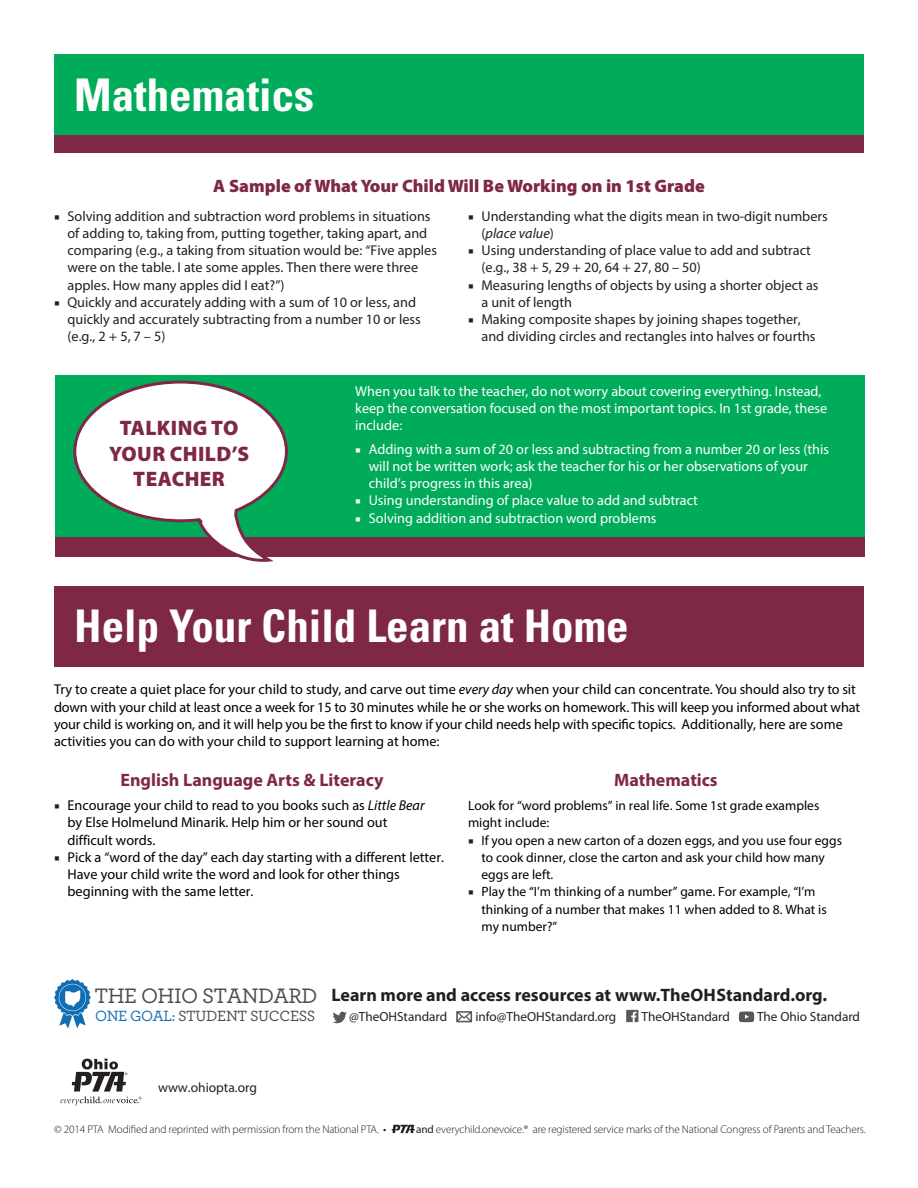
<style>
.page{position:relative;width:918px;height:1188px;background:#fff}
.page>*{position:absolute;margin:0;border:0;box-sizing:border-box;transform-origin:0 0}
.t1{font:700 condensed 45px "Univers LT Std";color:#fff}
.t2{font:500 21.9px "Archer";letter-spacing:-.025em;color:#4b4c4f}
.t3{font:900 21px/25.2px "Myriad Pro";letter-spacing:.02em;color:#7e2846;text-align:center}
.t4{font:700 18px "Myriad Pro";color:#231f20}
.Paragraph_Style_1{font:900 18px "Myriad Pro";color:#7e2846}
.Paragraph_Style_1-2{font:700 18px "Myriad Pro";color:#7e2846}
.t5{font:500 15.6px "Archer";letter-spacing:-.025em;color:#4b4c4f}
.d-bullet_main{font:14.25px/17.2px "Myriad Pro";color:#231f20}
.d-bullet_main-2{font:14.25px/17.2px "Myriad Pro";color:#000}
.d-bullet_main-3{font:14.25px/17.2px "Myriad Pro";color:#fff}
.d-green_box_text{font:14.25px/17.2px "Myriad Pro";color:#fff}
.d-bullet_main-4{font:13.5px/17.2px "Myriad Pro";color:#000}
.t6{font:13.5px "Myriad Pro";color:#231f20}
.t7{font:13.2px "Myriad Pro";color:#231f20}
.t8{font:300 11.25px "Myriad Pro";letter-spacing:-.015em;color:#231f20}
.s1{font-family:"Minion Pro"}
.s2{font-style:italic}
.s3{font-family:"Minion Pro";color:#231f20}
.s4{font-family:"Minion Pro";font-size:14.25px;color:#231f20}
.s5{color:#126eb4}
.s6{font-weight:400}
</style>
<div class="page">
<div style="left:55px;top:503px;width:810px;height:54px;background:#7e2846"></div>
<div style="left:55px;top:375px;width:810px;height:162px;background:#00ac5a"></div>
<div style="left:54px;top:99px;width:810px;height:54px;background:#7e2846"></div>
<div style="left:54px;top:54px;width:810px;height:81px;background:#00ac5a"></div>
<svg style="left:73px;top:380px;width:215px;height:182px"></svg>
<div style="left:54px;top:586px;width:810px;height:81px;background:#7e2846"></div>
<svg style="left:392px;top:1125px;width:23px;height:8px"></svg>
<svg style="left:333px;top:1012px;width:14px;height:11px"></svg>
<svg style="left:456px;top:1011px;width:16px;height:11px"></svg>
<svg style="left:626px;top:1010px;width:12px;height:12px"></svg>
<svg style="left:739px;top:1011px;width:15px;height:11px"></svg>
<svg style="left:54px;top:979px;width:37px;height:50px"></svg>
<svg style="left:60px;top:1059px;width:81px;height:46px"></svg>
<p class="t1" style="left:74px;top:67px;width:241px">Mathematics</p>
<p class="Paragraph_Style_1" style="left:213px;top:174px;width:493px">A Sample of What Your Child Will Be Working on in 1st Grade</p>
<p class="d-bullet_main" style="left:68px;top:207px;width:371px;text-indent:-14px"><span class="s1">■</span> Solving addition and subtraction word problems in situations of adding to, taking from, putting together, taking apart, and comparing (e.g., a taking from situation would be: “Five apples were on the table. I ate some apples. Then there were three apples. How many apples did I eat?”)</p>
<p class="d-bullet_main" style="left:68px;top:293px;width:355px;text-indent:-14px"><span class="s1">■</span> Quickly and accurately adding with a sum of 10 or less, and quickly and accurately subtracting from a number 10 or less (e.g., 2 + 5, 7 – 5)</p>
<p class="d-bullet_main" style="left:482px;top:207px;width:348px;text-indent:-14px"><span class="s1">■</span> Understanding what the digits mean in two-digit numbers (<span class="s2">place value</span>)</p>
<p class="d-bullet_main" style="left:482px;top:242px;width:331px;text-indent:-14px"><span class="s1">■</span> Using understanding of place value to add and subtract (e.g., 38 + 5, 29 + 20, 64 + 27, 80 – 50)</p>
<p class="d-bullet_main" style="left:482px;top:276px;width:339px;text-indent:-14px"><span class="s1">■</span> Measuring lengths of objects by using a shorter object as a unit of length</p>
<p class="d-bullet_main" style="left:482px;top:311px;width:336px;text-indent:-14px"><span class="s1">■</span> Making composite shapes by joining shapes together, and dividing circles and rectangles into halves or fourths</p>
<p class="t3" style="left:109px;top:415px;width:142px">TALKING TO<br>YOUR CHILD’S<br>TEACHER</p>
<p class="d-green_box_text" style="left:355px;top:382px;width:474px">When you talk to the teacher, do not worry about covering everything. Instead, keep the conversation focused on the most important topics. In 1st grade, these include:</p>
<p class="d-bullet_main-3" style="left:369px;top:440px;width:462px;text-indent:-14px"><span class="s1">■</span> Adding with a sum of 20 or less and subtracting from a number 20 or less (this will not be written work; ask the teacher for his or her observations of your child’s progress in this area)</p>
<p class="d-bullet_main-3" style="left:355px;top:492px;width:344px"><span class="s1">■</span> Using understanding of place value to add and subtract</p>
<p class="d-bullet_main-3" style="left:355px;top:509px;width:303px"><span class="s1">■</span> Solving addition and subtraction word problems</p>
<p class="t1" style="left:74px;top:599px;width:556px">Help Your Child Learn at Home</p>
<p class="d-bullet_main-2" style="left:54px;top:681px;width:808px">Try to create a quiet place for your child to study, and carve out time <span class="s2">every day</span> when your child can concentrate. You should also try to sit down with your child at least once a week for 15 to 30 minutes while he or she works on homework. This will keep you informed about what your child is working on, and it will help you be the first to know if your child needs help with specific topics. Additionally, here are some activities you can do with your child to support learning at home:</p>
<p class="Paragraph_Style_1-2" style="left:121px;top:768px;width:264px">English Language Arts &amp; Literacy</p>
<p class="d-bullet_main-2" style="left:54px;top:796px;width:372px"><span class="s3">■</span> Encourage your child to read to you books such as <span class="s2">Little Bear</span></p>
<p class="d-bullet_main-2" style="left:67px;top:814px;width:321px">by Else Holmelund Minarik. Help him or her sound out</p>
<p class="d-bullet_main-2" style="left:67px;top:831px;width:89px">difficult words.</p>
<p class="d-bullet_main-2" style="left:67px;top:848px;width:378px;text-indent:-13px"><span class="s3">■</span> Pick a “word of the day” each day starting with a different letter.<br>Have your child write the word and look for other things beginning with the same letter.</p>
<p class="Paragraph_Style_1-2" style="left:614px;top:768px;width:105px">Mathematics</p>
<p class="d-bullet_main-4" style="left:468px;top:797px;width:353px">Look for “word problems” in real life. Some 1st grade examples might include:</p>
<p class="d-bullet_main-4" style="left:482px;top:831px;width:362px;text-indent:-14px"><span class="s4">■</span> If you open a new carton of a dozen eggs, and you use four eggs to cook dinner, close the carton and ask your child how many eggs are left.</p>
<p class="d-bullet_main-4" style="left:482px;top:883px;width:347px;text-indent:-14px"><span class="s4">■</span> Play the “I’m thinking of a number” game. For example, “I’m thinking of a number that makes 11 when added to 8. What is my number?”</p>
<p class="t4" style="left:331px;top:983px;width:497px">Learn more and access resources at www.TheOHStandard.org.</p>
<p class="t7" style="left:349px;top:1009px;width:100px">@TheOHStandard</p>
<p class="t2" style="left:94px;top:980px;width:225px">THE OHIO STANDARD</p>
<p class="t5" style="left:95px;top:1005px;width:222px"><span class="s5">ONE GOAL:</span> STUDENT SUCCESS</p>
<p class="t7" style="left:475px;top:1009px;width:142px">info@TheOHStandard.org</p>
<p class="t7" style="left:642px;top:1009px;width:90px">TheOHStandard</p>
<p class="t7" style="left:757px;top:1008px;width:104px">The Ohio Standard</p>
<p class="t6" style="left:158px;top:1079px;width:101px">www.ohiopta.org</p>
<p class="t8" style="left:54px;top:1123px;width:334px">© 2014 PTA Modified and reprinted with permission from the National PTA. <span class="s6">•</span></p>
<p class="t8" style="left:416px;top:1123px;width:451px"><span class="s6">and</span> everychild.onevoice.® are registered service marks of the National Congress of Parents and Teachers.</p>
</div>
